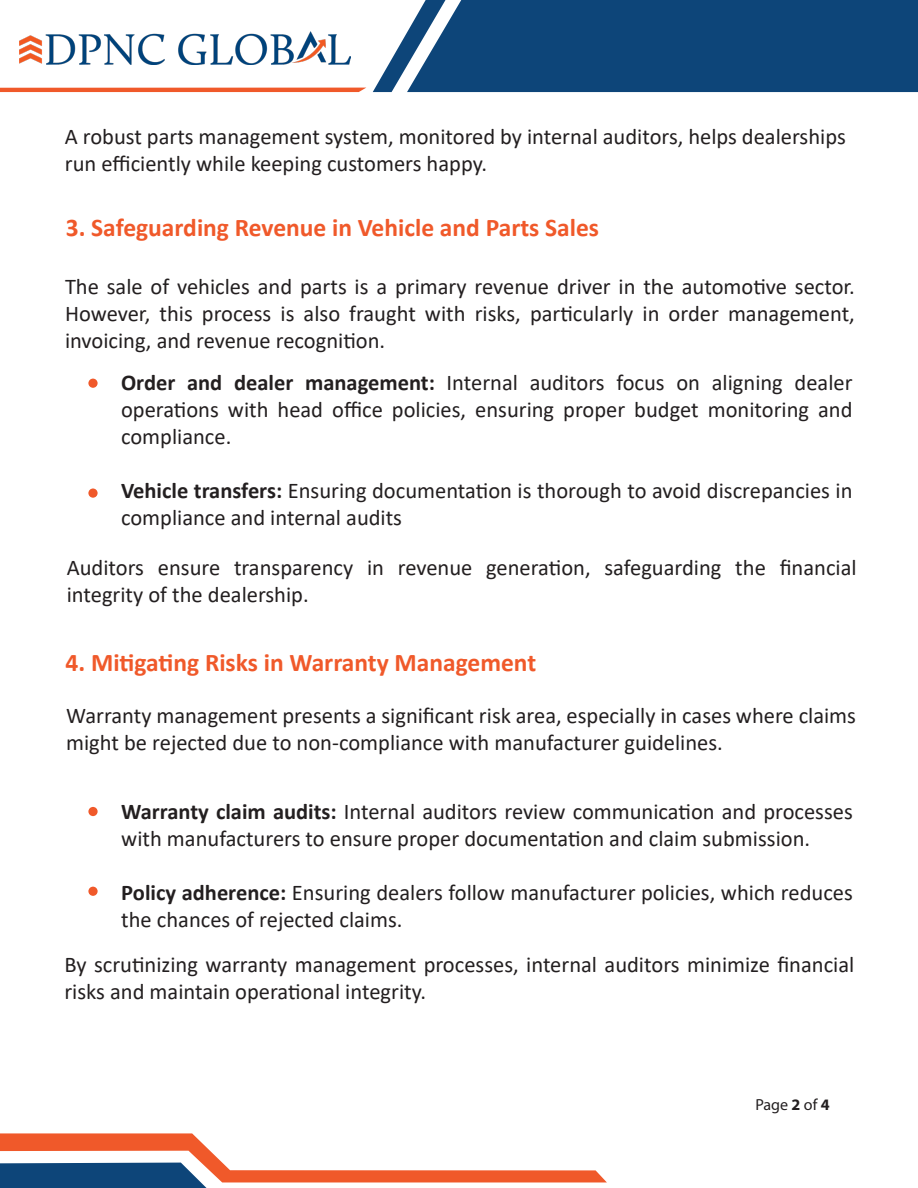
<style>
.page{position:relative;width:918px;height:1188px;background:#fff}
.page>*{position:absolute;margin:0;border:0;box-sizing:border-box;transform-origin:0 0}
.t1{font:700 25.5px "Calibri";color:#f0592a}
.t2{font:22.5px/27px "Calibri";color:#231f20}
.t3{font:16.05px "Myriad Pro";color:#231f20}
.s1{font-weight:700}
</style>
<div class="page">
<div style="left:446px;top:0;width:472px;height:92px;background:#0d4579"></div>
<svg style="left:373px;top:0;width:73px;height:92px"></svg>
<svg style="left:0;top:88px;width:366px;height:4px"></svg>
<svg style="left:0;top:1133px;width:607px;height:55px"></svg>
<img style="left:19px;top:31px;width:332px;height:33px">
<div style="left:88px;top:379px;width:10px;height:9px;background:#f0592a;border-radius:50%"></div>
<div style="left:88px;top:489px;width:10px;height:9px;background:#f0592a;border-radius:50%"></div>
<div style="left:88px;top:807px;width:10px;height:9px;background:#f0592a;border-radius:50%"></div>
<div style="left:88px;top:887px;width:10px;height:9px;background:#f0592a;border-radius:50%"></div>
<p class="t2" style="left:65px;top:122px;width:782px">A robust parts management system, monitored by internal auditors, helps dealerships run efficiently while keeping customers happy.</p>
<p class="t1" style="left:66px;top:210px;width:535px">3. Safeguarding Revenue in Vehicle and Parts Sales</p>
<p class="t2" style="left:65px;top:272px;width:791px;text-align:justify">The sale of vehicles and parts is a primary revenue driver in the automotive sector.<br>However, this process is also fraught with risks, particularly in order management, invoicing, and revenue recognition.</p>
<p class="t2" style="left:121px;top:368px;width:733px;text-align:justify"><span class="s1">Order and dealer management:</span> Internal auditors focus on aligning dealer operations with head office policies, ensuring proper budget monitoring and compliance.</p>
<p class="t2" style="left:121px;top:476px;width:733px"><span class="s1">Vehicle transfers:</span> Ensuring documentation is thorough to avoid discrepancies in compliance and internal audits</p>
<p class="t2" style="left:67px;top:554px;width:791px">Auditors ensure transparency in revenue generation, safeguarding the financial integrity of the dealership.</p>
<p class="t1" style="left:66px;top:644px;width:472px">4. Mitigating Risks in Warranty Management</p>
<p class="t2" style="left:66px;top:701px;width:791px">Warranty management presents a significant risk area, especially in cases where claims might be rejected due to non-compliance with manufacturer guidelines.</p>
<p class="t2" style="left:121px;top:797px;width:733px"><span class="s1">Warranty claim audits:</span> Internal auditors review communication and processes with manufacturers to ensure proper documentation and claim submission.</p>
<p class="t2" style="left:121px;top:878px;width:733px"><span class="s1">Policy adherence:</span> Ensuring dealers follow manufacturer policies, which reduces the chances of rejected claims.</p>
<p class="t2" style="left:64px;top:950px;width:791px">By scrutinizing warranty management processes, internal auditors minimize financial risks and maintain operational integrity.</p>
<p class="t3" style="left:755px;top:1094px;width:76px">Page <span class="s1">2</span> of <span class="s1">4</span></p>
</div>
